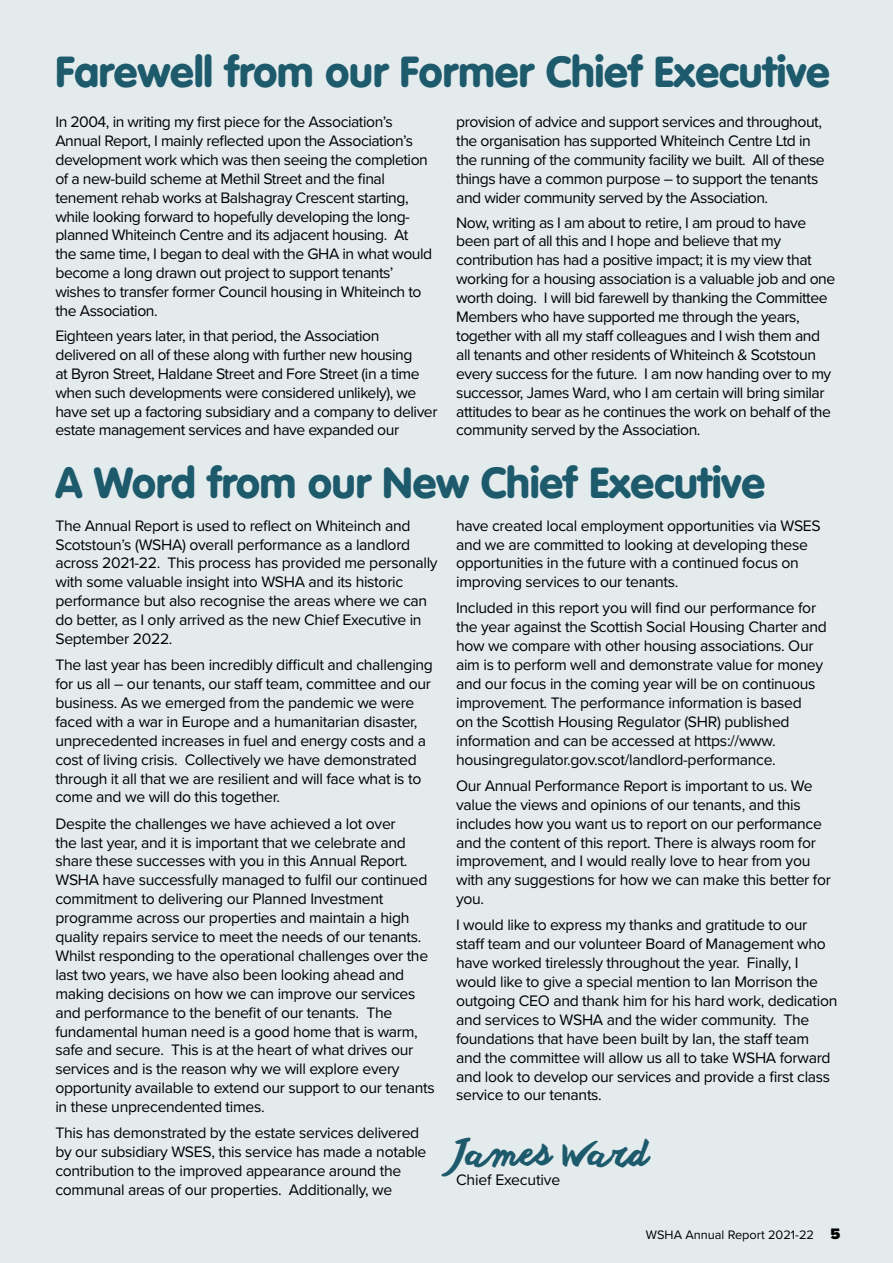
<style>
.page{position:relative;width:893px;height:1263px;background:#e4ebed}
.page>*{position:absolute;margin:0;border:0;box-sizing:border-box;transform-origin:0 0}
.t1{font:900 42.75px "VAG Rounded";color:#1d5a6c}
.t2{font:36px "anothershabby";color:#1d5a6c}
.t3{font:15.75px/18.9px "Proxima Nova";letter-spacing:-.02em;color:#000}
.t4{font:12.75px "Proxima Nova";color:#000}
.s1{font-weight:900;font-size:15.75px}
</style>
<div class="page">
<h1 class="t1" style="left:55px;top:46px;width:776px">Farewell from our Former Chief Executive</h1>
<p class="t3" style="left:55px;top:112px;width:378px">In 2004, in writing my first piece for the Association’s Annual Report, I mainly reflected upon the Association’s development work which was then seeing the completion of a new-build scheme at Methil Street and the final tenement rehab works at Balshagray Crescent starting, while looking forward to hopefully developing the long&shy;planned Whiteinch Centre and its adjacent housing. At the same time, I began to deal with the GHA in what would become a long drawn out project to support tenants’ wishes to transfer former Council housing in Whiteinch to the Association.</p>
<p class="t3" style="left:55px;top:326px;width:384px">Eighteen years later, in that period, the Association delivered on all of these along with further new housing<br>at Byron Street, Haldane Street and Fore Street (in a time when such developments were considered unlikely), we have set up a factoring subsidiary and a company to deliver estate management services and have expanded our</p>
<p class="t3" style="left:456px;top:112px;width:370px">provision of advice and support services and throughout, the organisation has supported Whiteinch Centre Ltd in the running of the community facility we built. All of these things have a common purpose – to support the tenants and wider community served by the Association.</p>
<p class="t3" style="left:456px;top:212px;width:381px">Now, writing as I am about to retire, I am proud to have been part of all this and I hope and believe that my contribution has had a positive impact; it is my view that working for a housing association is a valuable job and one worth doing. I will bid farewell by thanking the Committee Members who have supported me through the years, together with all my staff colleagues and I wish them and all tenants and other residents of Whiteinch &amp; Scotstoun every success for the future. I am now handing over to my successor, James Ward, who I am certain will bring similar attitudes to bear as he continues the work on behalf of the community served by the Association.</p>
<h1 class="t1" style="left:55px;top:457px;width:711px">A Word from our New Chief Executive</h1>
<p class="t3" style="left:55px;top:515px;width:384px">The Annual Report is used to reflect on Whiteinch and Scotstoun’s (WSHA) overall performance as a landlord across 2021-22. This process has provided me personally with some valuable insight into WSHA and its historic performance but also recognise the areas where we can do better, as I only arrived as the new Chief Executive in September 2022.</p>
<p class="t3" style="left:55px;top:655px;width:379px">The last year has been incredibly difficult and challenging for us all – our tenants, our staff team, committee and our business. As we emerged from the pandemic we were faced with a war in Europe and a humanitarian disaster, unprecedented increases in fuel and energy costs and a cost of living crisis. Collectively we have demonstrated through it all that we are resilient and will face what is to come and we will do this together.</p>
<p class="t3" style="left:55px;top:813px;width:381px">Despite the challenges we have achieved a lot over<br>the last year, and it is important that we celebrate and share these successes with you in this Annual Report.<br>WSHA have successfully managed to fulfil our continued commitment to delivering our Planned Investment programme across our properties and maintain a high quality repairs service to meet the needs of our tenants.<br>Whilst responding to the operational challenges over the last two years, we have also been looking ahead and making decisions on how we can improve our services and performance to the benefit of our tenants. The fundamental human need is a good home that is warm, safe and secure. This is at the heart of what drives our services and is the reason why we will explore every opportunity available to extend our support to our tenants in these unprecendented times.</p>
<p class="t3" style="left:55px;top:1123px;width:373px">This has demonstrated by the estate services delivered by our subsidiary WSES, this service has made a notable contribution to the improved appearance around the communal areas of our properties. Additionally, we</p>
<p class="t3" style="left:456px;top:515px;width:366px">have created local employment opportunities via WSES and we are committed to looking at developing these opportunities in the future with a continued focus on improving services to our tenants.</p>
<p class="t3" style="left:456px;top:598px;width:372px">Included in this report you will find our performance for the year against the Scottish Social Housing Charter and how we compare with other housing associations. Our aim is to perform well and demonstrate value for money and our focus in the coming year will be on continuous improvement. The performance information is based<br>on the Scottish Housing Regulator (SHR) published information and can be accessed at https://www. housingregulator.gov.scot/landlord-performance.</p>
<p class="t3" style="left:456px;top:775px;width:376px">Our Annual Performance Report is important to us. We value the views and opinions of our tenants, and this includes how you want us to report on our performance and the content of this report. There is always room for improvement, and I would really love to hear from you with any suggestions for how we can make this better for you.</p>
<p class="t3" style="left:456px;top:915px;width:383px">I would like to express my thanks and gratitude to our staff team and our volunteer Board of Management who have worked tirelessly throughout the year. Finally, I would like to give a special mention to Ian Morrison the outgoing CEO and thank him for his hard work, dedication and services to WSHA and the wider community. The foundations that have been built by Ian, the staff team and the committee will allow us all to take WSHA forward and look to develop our services and provide a first class service to our tenants.</p>
<h2 class="t2" style="left:456px;top:1132px;width:195px">James Ward</h2>
<p class="t3" style="left:456px;top:1169px;width:106px">Chief Executive</p>
<p class="t4" style="left:646px;top:1225px;width:196px">WSHA Annual Report 2021-22 <span class="s1">5</span></p>
</div>
